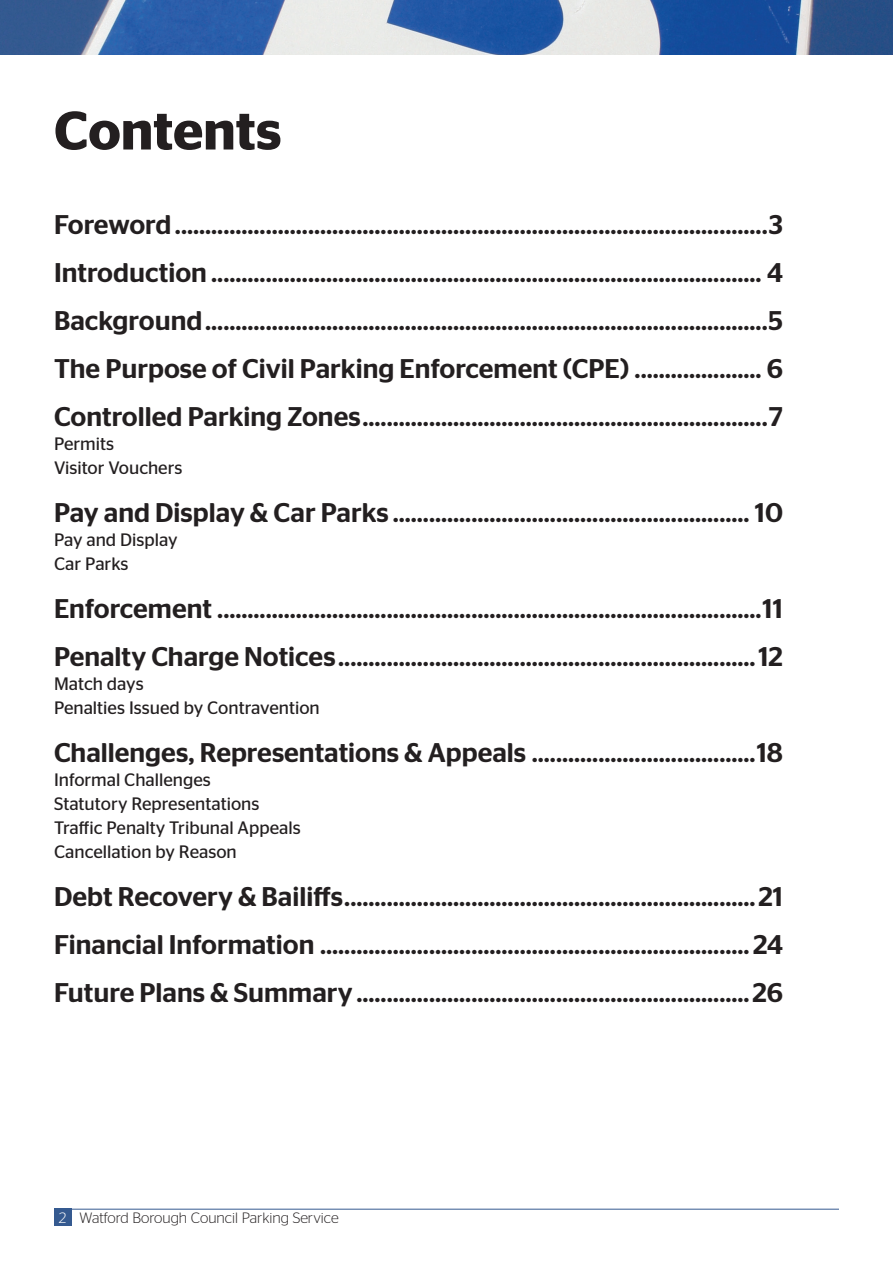
<style>
.page{position:relative;width:893px;height:1263px;background:#fff}
.page>*{position:absolute;margin:0;border:0;box-sizing:border-box;transform-origin:0 0}
.Heading{font:600 54px "Stag Sans";color:#231f20}
.Subhead{font:500 27px "Stag Sans";color:#231f20}
.Body{font:18px "Stag Sans";color:#231f20}
.t1{font:300 15px "Stag Sans";color:#231f20}
.s1{color:#fff}
</style>
<div class="page">
<img style="left:0;top:0;width:893px;height:54px">
<div style="left:54px;top:1209px;width:17px;height:17px;background:#355a90"></div>
<hr style="left:71px;top:1209px;width:768px;height:1px;background:#355a90">
<p class="Heading" style="left:54px;top:99px;width:229px">Contents</p>
<p class="Subhead" style="left:54px;top:209px;width:731px">Foreword..................................................................................................3</p>
<p class="Subhead" style="left:54px;top:257px;width:731px">Introduction ........................................................................................... 4</p>
<p class="Subhead" style="left:54px;top:305px;width:731px">Background.............................................................................................5</p>
<p class="Subhead" style="left:54px;top:353px;width:731px">The Purpose of Civil Parking Enforcement (CPE) ..................... 6</p>
<p class="Subhead" style="left:54px;top:401px;width:731px">Controlled Parking Zones...................................................................7</p>
<p class="Body" style="left:54px;top:434px;width:62px">Permits</p>
<p class="Body" style="left:54px;top:458px;width:130px">Visitor Vouchers</p>
<p class="Subhead" style="left:54px;top:497px;width:731px">Pay and Display &amp; Car Parks ........................................................... 10</p>
<p class="Body" style="left:54px;top:530px;width:125px">Pay and Display</p>
<p class="Body" style="left:54px;top:554px;width:76px">Car Parks</p>
<p class="Subhead" style="left:54px;top:593px;width:731px">Enforcement ..........................................................................................11</p>
<p class="Subhead" style="left:54px;top:641px;width:731px">Penalty Charge Notices.....................................................................12</p>
<p class="Body" style="left:54px;top:674px;width:91px">Match days</p>
<p class="Body" style="left:54px;top:698px;width:267px">Penalties Issued by Contravention</p>
<p class="Subhead" style="left:54px;top:737px;width:731px">Challenges, Representations &amp; Appeals .....................................18</p>
<p class="Body" style="left:54px;top:770px;width:158px">Informal Challenges</p>
<p class="Body" style="left:54px;top:794px;width:207px">Statutory Representations</p>
<p class="Body" style="left:54px;top:818px;width:248px">Traffic Penalty Tribunal Appeals</p>
<p class="Body" style="left:54px;top:842px;width:184px">Cancellation by Reason</p>
<p class="Subhead" style="left:54px;top:881px;width:731px">Debt Recovery &amp; Bailiffs....................................................................21</p>
<p class="Subhead" style="left:54px;top:929px;width:731px">Financial Information ....................................................................... 24</p>
<p class="Subhead" style="left:54px;top:977px;width:731px">Future Plans &amp; Summary.................................................................26</p>
<p class="t1" style="left:59px;top:1210px;width:281px"><span class="s1">2</span> Watford Borough Council Parking Service</p>
</div>
